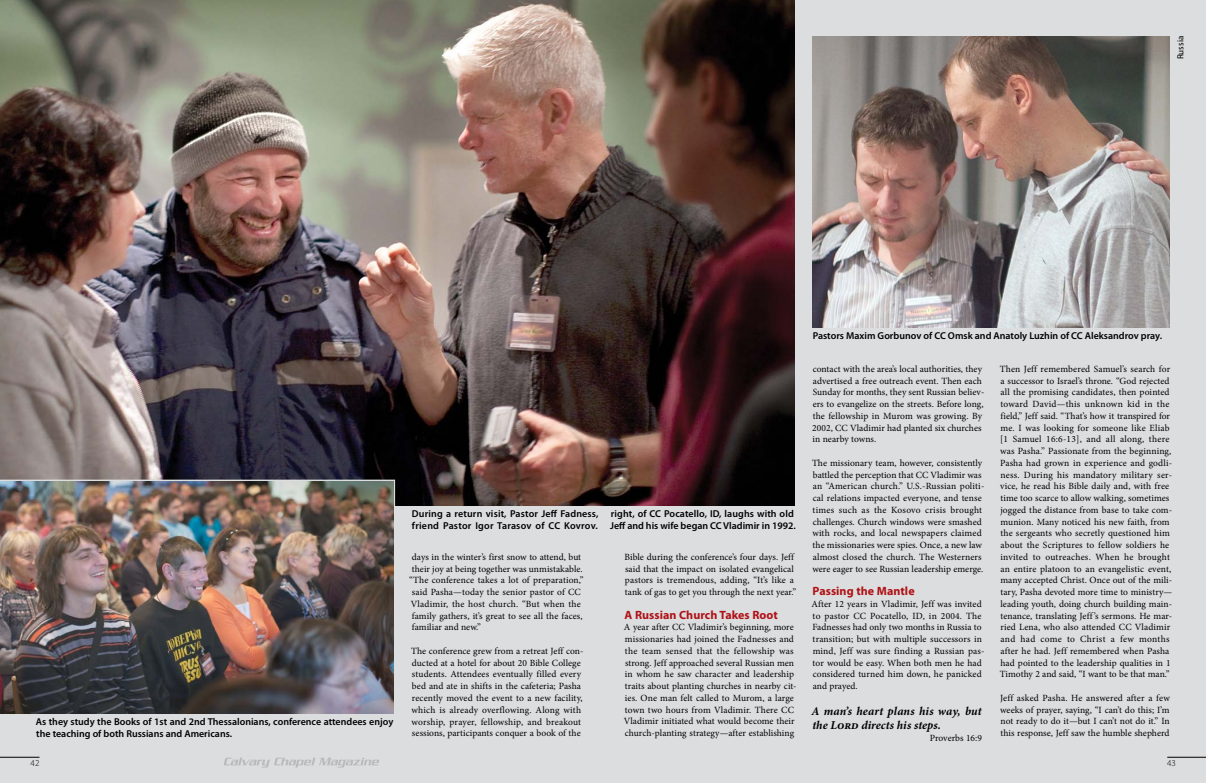
<style>
.page{position:relative;width:1206px;height:783px;background:#fff}
.page>*{position:absolute;margin:0;border:0;box-sizing:border-box;transform-origin:0 0}
.t1{font:italic 700 12px/14px "Minion Pro";letter-spacing:.005em;color:#000}
.t2{font:700 12px "Myriad Pro";letter-spacing:.005em;color:#af1116}
.t3{font:600 10px/12px "Myriad Pro";color:#000}
.t4{font:9.5px/11.8px "Minion Pro";letter-spacing:.01em;color:#000}
.t5{font:9px "Myriad Pro";color:#000}
.t6{font:300 9px "Myriad Pro";color:#000}
</style>
<div class="page">
<div style="left:0;top:0;width:603px;height:783px;background:#dcddde"></div>
<div style="left:603px;top:0;width:603px;height:783px;background:#dcddde"></div>
<img style="left:0;top:0;width:795px;height:506px">
<img style="left:812px;top:36px;width:358px;height:292px">
<img style="left:0;top:481px;width:394px;height:233px">
<hr style="left:0;top:757px;width:39px;height:1px;background:#000">
<svg style="left:224px;top:758px;width:155px;height:10px"></svg>
<hr style="left:1167px;top:757px;width:39px;height:1px;background:#000">
<p class="t5" style="left:1175px;top:59px;width:25px;rotate:-90deg">Russia</p>
<p class="t3" style="left:813px;top:329px;width:351px">Pastors Maxim Gorbunov of CC Omsk and Anatoly Luzhin of CC Aleksandrov pray.</p>
<p class="t4" style="left:1000px;top:363px;width:174px">Then Jeff remembered Samuel’s search for a successor to Israel’s throne. “God rejected all the promising candidates, then pointed toward David—this unknown kid in the field,” Jeff said. “That’s how it transpired for me. I was looking for someone like Eliab [1 Samuel 16:6-13], and all along, there was Pasha.” Passionate from the beginning, Pasha had grown in experience and godli&shy;ness. During his mandatory military ser&shy;vice, he read his Bible daily and, with free time too scarce to allow walking, sometimes jogged the distance from base to take com&shy;munion. Many noticed his new faith, from the sergeants who secretly questioned him about the Scriptures to fellow soldiers he invited to outreaches. When he brought an entire platoon to an evangelistic event, many accepted Christ. Once out of the mili&shy;tary, Pasha devoted more time to ministry— leading youth, doing church building main&shy;tenance, translating Jeff ’s sermons. He mar&shy;ried Lena, who also attended CC Vladimir and had come to Christ a few months after he had. Jeff remembered when Pasha had pointed to the leadership qualities in 1<br>Timothy 2 and said, “I want to be that man.”</p>
<p class="t4" style="left:1000px;top:692px;width:171px;text-align:justify">Jeff asked Pasha. He answered after a few weeks of prayer, saying, “I can’t do this; I’m not ready to do it—but I can’t not do it.” In this response, Jeff saw the humble shepherd</p>
<p class="t4" style="left:812px;top:363px;width:174px">contact with the area’s local authorities, they advertised a free outreach event. Then each Sunday for months, they sent Russian believ&shy;ers to evangelize on the streets. Before long, the fellowship in Murom was growing. By 2002, CC Vladimir had planted six churches in nearby towns.</p>
<p class="t4" style="left:812px;top:457px;width:174px">The missionary team, however, consistently battled the perception that CC Vladimir was an “American church.” U.S.-Russian politi&shy;cal relations impacted everyone, and tense times such as the Kosovo crisis brought challenges. Church windows were smashed with rocks, and local newspapers claimed the missionaries were spies. Once, a new law almost closed the church. The Westerners were eager to see Russian leadership emerge.</p>
<p class="t2" style="left:813px;top:583px;width:104px">Passing the Mantle</p>
<p class="t4" style="left:812px;top:598px;width:174px">After 12 years in Vladimir, Jeff was invited to pastor CC Pocatello, ID, in 2004. The Fadnesses had only two months in Russia to transition; but with multiple successors in mind, Jeff was sure finding a Russian pas&shy;tor would be easy. When both men he had considered turned him down, he panicked and prayed.</p>
<p class="t1" style="left:811px;top:704px;width:172px">A man’s heart plans his way, but the Lord directs his steps.</p>
<p class="t4" style="left:930px;top:732px;width:54px">Proverbs 16:9</p>
<p class="t3" style="left:412px;top:507px;width:385px">During a return visit, Pastor Jeff Fadness, right, of CC Pocatello, ID, laughs with old friend Pastor Igor Tarasov of CC Kovrov. Jeff and his wife began CC Vladimir in 1992.</p>
<p class="t4" style="left:625px;top:551px;width:173px">Bible during the conference’s four days. Jeff said that the impact on isolated evangelical pastors is tremendous, adding, “It’s like a tank of gas to get you through the next year.”</p>
<p class="t2" style="left:625px;top:607px;width:155px">A Russian Church Takes Root</p>
<p class="t4" style="left:624px;top:622px;width:174px">A year after CC Vladimir’s beginning, more missionaries had joined the Fadnesses and the team sensed that the fellowship was strong. Jeff approached several Russian men in whom he saw character and leadership traits about planting churches in nearby cit&shy;ies. One man felt called to Murom, a large town two hours from Vladimir. There CC Vladimir initiated what would become their church-planting strategy—after establishing</p>
<p class="t4" style="left:412px;top:551px;width:171px">days in the winter’s first snow to attend, but</p>
<p class="t4" style="left:412px;top:563px;width:172px">their joy at being together was unmistakable.</p>
<p class="t4" style="left:409px;top:575px;width:176px">“The conference takes a lot of preparation,”</p>
<p class="t4" style="left:412px;top:586px;width:170px">said Pasha—today the senior pastor of CC</p>
<p class="t4" style="left:411px;top:598px;width:172px">Vladimir, the host church. “But when the</p>
<p class="t4" style="left:412px;top:610px;width:172px">family gathers, it’s great to see all the faces,</p>
<p class="t4" style="left:412px;top:622px;width:71px">familiar and new.”</p>
<p class="t4" style="left:411px;top:645px;width:174px">The conference grew from a retreat Jeff con&shy;ducted at a hotel for about 20 Bible College students. Attendees eventually filled every bed and ate in shifts in the cafeteria; Pasha recently moved the event to a new facility, which is already overflowing. Along with worship, prayer, fellowship, and breakout sessions, participants conquer a book of the</p>
<p class="t3" style="left:36px;top:715px;width:359px">As they study the Books of 1st and 2nd Thessalonians, conference attendees enjoy the teaching of both Russians and Americans.</p>
<p class="t6" style="left:31px;top:757px;width:10px">42</p>
<p class="t6" style="left:1167px;top:757px;width:10px">43</p>
</div>
